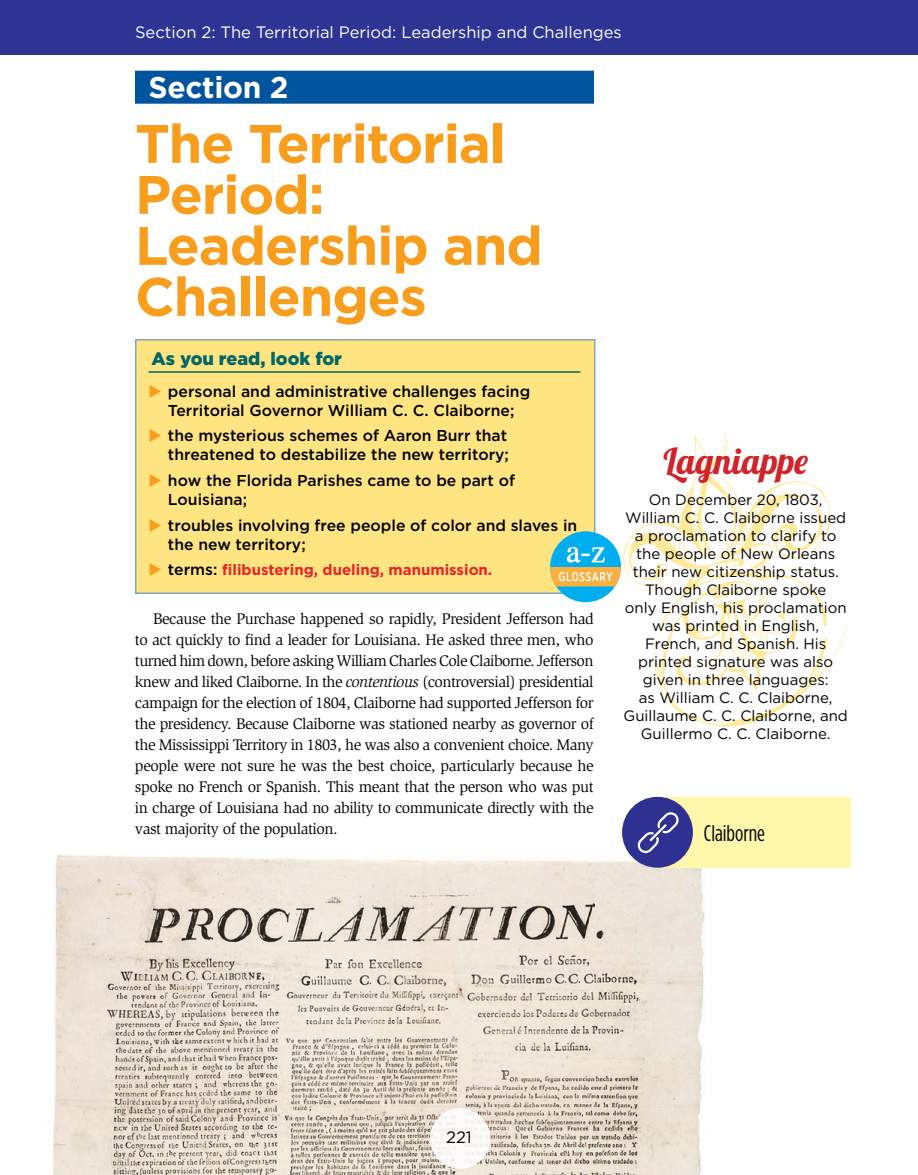
<style>
.page{position:relative;width:918px;height:1175px;background:#fff}
.page>*{position:absolute;margin:0;border:0;box-sizing:border-box;transform-origin:0 0}
.t1{font:700 54px/51px "Gotham";letter-spacing:-.02em;color:#f99d1c}
.t2{font:36px "Lobster 1.4";color:#d0232a}
.t3{font:700 30px "Gotham";letter-spacing:-.01em;color:#fff}
.t4{font:22.5px "Gotham Condensed";color:#000}
.t5{font:900 18px "Gotham";color:#026666}
.t6{font:16.5px "Gotham";color:#fff}
.t7{font:16.5px "Gotham";color:#000}
.t8{font:15.75px/21px "Slimbach Std";letter-spacing:-.03em;color:#000;text-align:justify}
.t9{font:500 15.75px/18.9px "Gotham";color:#000}
.t10{font:15px/18px "Gotham";color:#000;text-align:center}
.t11{font:700 15px "Gotham";color:#eb2227}
.s1{color:#f99d1c}
.s2{font-weight:500;font-size:15.75px;color:#000}
.s3{font-style:italic}
</style>
<div class="page">
<svg style="left:0;top:54px;width:918px;height:1px"></svg>
<div style="left:135px;top:339px;width:461px;height:255px;background:#ffe582"></div>
<div style="left:135px;top:71px;width:459px;height:33px;background:#00549e"></div>
<hr style="left:148px;top:371px;width:432px;height:2px;background:#026666">
<svg style="left:623px;top:433px;width:225px;height:294px"></svg>
<svg style="left:746px;top:549px;width:25px;height:23px"></svg>
<svg style="left:777px;top:611px;width:23px;height:37px"></svg>
<svg style="left:730px;top:643px;width:14px;height:13px"></svg>
<svg style="left:656px;top:661px;width:8px;height:29px"></svg>
<svg style="left:789px;top:567px;width:41px;height:14px"></svg>
<img style="left:53px;top:854px;width:653px;height:320px">
<div style="left:0;top:0;width:918px;height:54px;background:#2d3494"></div>
<div style="left:430px;top:1108px;width:60px;height:60px;background:#fff;border-radius:50%"></div>
<div style="left:550px;top:531px;width:71px;height:71px;background:#00aeef;border-radius:50%"></div>
<svg style="left:550px;top:547px;width:71px;height:39px"></svg>
<div style="left:657px;top:797px;width:193px;height:70px;background:#fff7aa"></div>
<div style="left:622px;top:797px;width:71px;height:70px;background:#2e3092;border-radius:50%"></div>
<svg style="left:637px;top:812px;width:42px;height:41px"></svg>
<p class="t6" style="left:135px;top:22px;width:488px">Section 2: The Territorial Period: Leadership and Challenges</p>
<h3 class="t3" style="left:148px;top:68px;width:142px">Section 2</h3>
<h1 class="t1" style="left:135px;top:118px;width:409px">The Territorial<br>Period:<br>Leadership and<br>Challenges</h1>
<p class="t5" style="left:152px;top:346px;width:192px">As you read, look for</p>
<p class="t9" style="left:148px;top:382px;width:383px;text-align:center"><span class="s1">◆</span> personal and administrative challenges facing<br>Territorial Governor William C. C. Claiborne;</p>
<p class="t9" style="left:148px;top:426px;width:362px;text-align:right"><span class="s1">◆</span> the mysterious schemes of Aaron Burr that threatened to destabilize the new territory;</p>
<p class="t9" style="left:168px;top:471px;width:348px;text-indent:-19px"><span class="s1">◆</span> how the Florida Parishes came to be part of<br>Louisiana;</p>
<p class="t9" style="left:168px;top:515px;width:411px;text-indent:-19px"><span class="s1">◆</span> troubles involving free people of color and slaves in the new territory;</p>
<p class="t11" style="left:148px;top:560px;width:345px"><span class="s1">◆</span> <span class="s2">terms:</span> filibustering, dueling, manumission.</p>
<p class="t8" style="left:135px;top:608px;width:460px;text-indent:18px">Because the Purchase happened so rapidly, President Jefferson had to act quickly to find a leader for Louisiana. He asked three men, who turned him down, before asking William Charles Cole Claiborne. Jefferson knew and liked Claiborne. In the <span class="s3">contentious</span> (controversial) presidential campaign for the election of 1804, Claiborne had supported Jefferson for the presidency. Because Claiborne was stationed nearby as governor of the Mississippi Territory in 1803, he was also a convenient choice. Many people were not sure he was the best choice, particularly because he spoke no French or Spanish. This meant that the person who was put in charge of Louisiana had no ability to communicate directly with the vast majority of the population.</p>
<h2 class="t2" style="left:664px;top:438px;width:146px">Lagniappe</h2>
<p class="t10" style="left:624px;top:490px;width:226px">On December 20, 1803,<br>William C. C. Claiborne issued a proclamation to clarify to the people of New Orleans their new citizenship status.<br>Though Claiborne spoke<br>only English, his proclamation was printed in English,<br>French, and Spanish. His printed signature was also given in three languages:<br>as William C. C. Claiborne,<br>Guillaume C. C. Claiborne, and<br>Guillermo C. C. Claiborne.</p>
<h3 class="t4" style="left:704px;top:820px;width:63px">Claiborne</h3>
<p class="t7" style="left:446px;top:1126px;width:27px">221</p>
</div>
